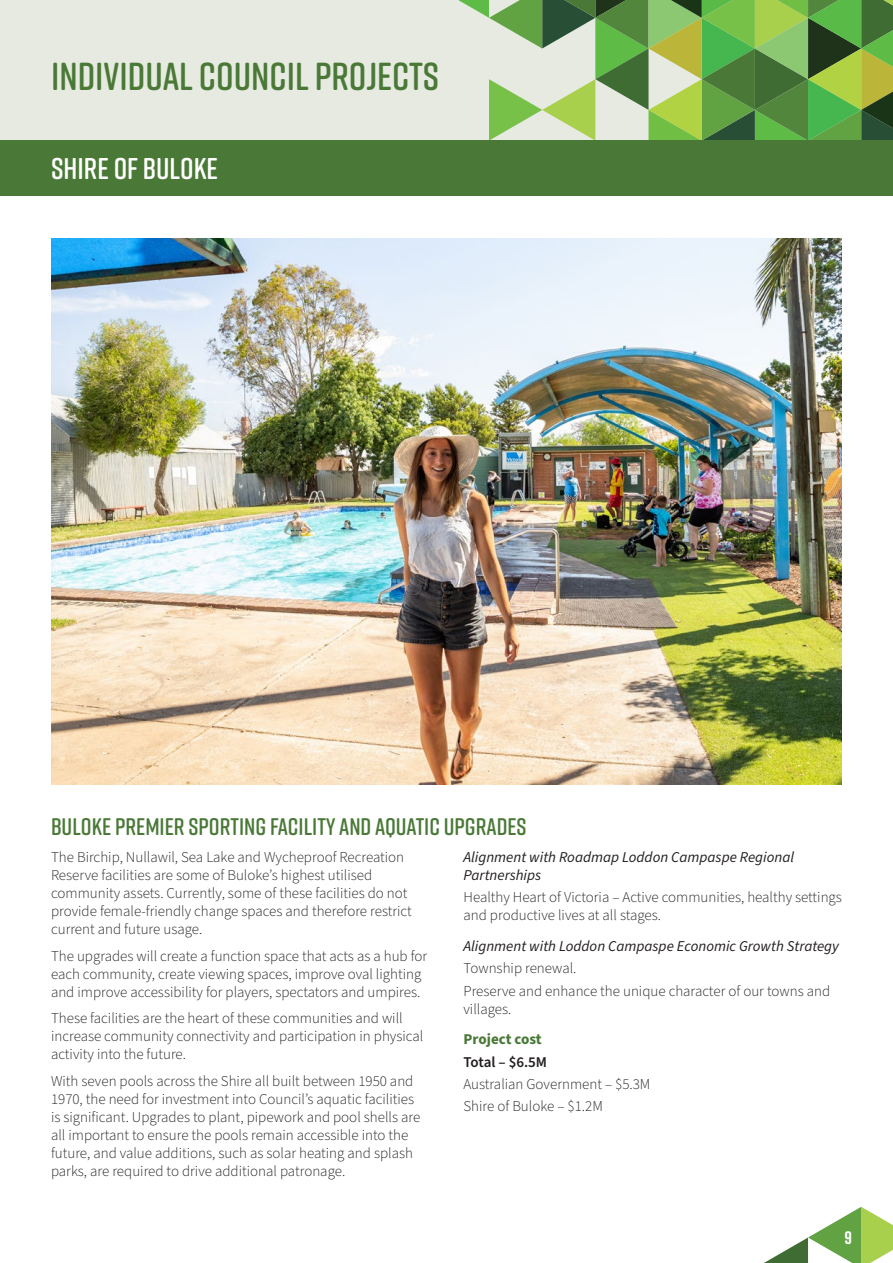
<style>
.page{position:relative;width:893px;height:1263px;background:#fff}
.page>*{position:absolute;margin:0;border:0;box-sizing:border-box;transform-origin:0 0}
.t1{font:600 39px "Rift Soft";color:#4a7937}
.t2{font:600 30px "Rift Soft";color:#fff}
.t3{font:600 24px "Rift Soft";color:#4a7937}
.t4{font:700 18px "Rift Soft";color:#fff}
.t5{font:300 15px/18px "Source Sans Pro";color:#231f20}
.t6{font:italic 15px/18px "Source Sans Pro";color:#231f20}
.t7{font:700 15px "Source Sans Pro";letter-spacing:-.005em;color:#4a7937}
.t8{font:600 15px "Source Sans Pro";letter-spacing:-.02em;color:#231f20}
</style>
<div class="page">
<div style="left:0;top:0;width:893px;height:143px;background:#e6eae0"></div>
<svg style="left:458px;top:0;width:435px;height:141px"></svg>
<svg style="left:764px;top:1207px;width:129px;height:56px"></svg>
<div style="left:0;top:141px;width:893px;height:55px;background:#4a7937"></div>
<img style="left:51px;top:238px;width:791px;height:547px">
<p class="t1" style="left:51px;top:49px;width:390px">INDIVIDUAL COUNCIL PROJECTS</p>
<p class="t2" style="left:51px;top:147px;width:169px">SHIRE OF BULOKE</p>
<p class="t3" style="left:51px;top:810px;width:477px">BULOKE PREMIER SPORTING FACILITY AND AQUATIC UPGRADES</p>
<p class="t5" style="left:51px;top:848px;width:362px">The Birchip, Nullawil, Sea Lake and Wycheproof Recreation Reserve facilities are some of Buloke’s highest utilised community assets. Currently, some of these facilities do not provide female-friendly change spaces and therefore restrict current and future usage.</p>
<p class="t5" style="left:51px;top:947px;width:378px">The upgrades will create a function space that acts as a hub for each community, create viewing spaces, improve oval lighting and improve accessibility for players, spectators and umpires.</p>
<p class="t5" style="left:51px;top:1009px;width:374px">These facilities are the heart of these communities and will increase community connectivity and participation in physical activity into the future.</p>
<p class="t5" style="left:51px;top:1072px;width:371px">With seven pools across the Shire all built between 1950 and 1970, the need for investment into Council’s aquatic facilities is significant. Upgrades to plant, pipework and pool shells are all important to ensure the pools remain accessible into the future, and value additions, such as solar heating and splash parks, are required to drive additional patronage.</p>
<p class="t6" style="left:463px;top:848px;width:332px">Alignment with Roadmap Loddon Campaspe Regional<br>Partnerships</p>
<p class="t5" style="left:463px;top:889px;width:380px">Healthy Heart of Victoria – Active communities, healthy settings and productive lives at all stages.</p>
<p class="t6" style="left:463px;top:937px;width:377px">Alignment with Loddon Campaspe Economic Growth Strategy</p>
<p class="t5" style="left:463px;top:960px;width:115px">Township renewal.</p>
<p class="t5" style="left:463px;top:982px;width:368px">Preserve and enhance the unique character of our towns and villages.</p>
<p class="t7" style="left:463px;top:1029px;width:80px">Project cost</p>
<p class="t8" style="left:463px;top:1051px;width:85px">Total – $6.5M</p>
<p class="t5" style="left:463px;top:1075px;width:188px">Australian Government – $5.3M</p>
<p class="t5" style="left:463px;top:1097px;width:141px">Shire of Buloke – $1.2M</p>
<p class="t4" style="left:844px;top:1224px;width:9px">9</p>
</div>
